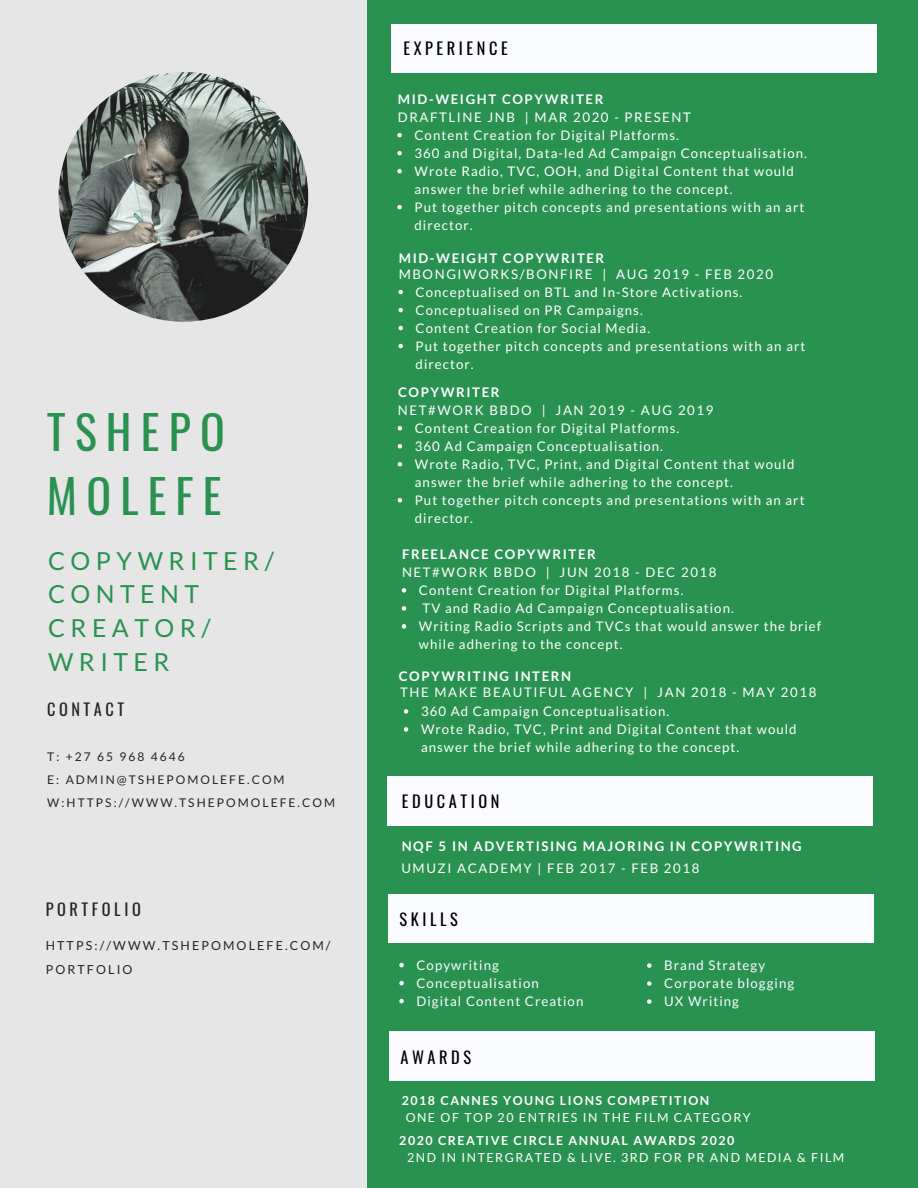
<style>
.page{position:relative;width:918px;height:1188px;background:#299251}
.page>*{position:absolute;margin:0;border:0;box-sizing:border-box;transform-origin:0 0}
.t1{font:45.9px "Oswald";letter-spacing:.2em;color:#299251}
.t2{font:24.9px/33.8px "Lato";letter-spacing:.22em;color:#299251}
.t3{font:16.35px "Oswald";letter-spacing:.22em;color:#000}
.t4{font:16.35px "Oswald";letter-spacing:.22em;color:#252525}
.t5{font:13.2px/18px "Lato";letter-spacing:.08em;color:#fff}
.t6{font:13.2px "Lato";letter-spacing:.12em;color:#fff}
.t7{font:700 13.2px "Lato";letter-spacing:.12em;color:#fff}
.t8{font:13.2px "Lato";letter-spacing:.08em;color:#fbfcff}
.t9{font:700 13.2px "Lato";letter-spacing:.12em;color:#fbfcff}
.t10{font:12.45px "Lato";letter-spacing:.12em;color:#fff}
.t11{font:700 12.45px "Lato";letter-spacing:.12em;color:#fff}
.t12{font:12.45px/24.8px "Lato";letter-spacing:.17em;color:#252525}
.t13{font:12px "Lato";letter-spacing:.17em;color:#252525}
</style>
<div class="page">
<div style="left:389px;top:1032px;width:486px;height:48px;background:#fbfcff"></div>
<div style="left:388px;top:894px;width:486px;height:49px;background:#fbfcff"></div>
<div style="left:387px;top:777px;width:486px;height:48px;background:#fbfcff"></div>
<div style="left:391px;top:25px;width:486px;height:48px;background:#fbfcff"></div>
<div style="left:0;top:0;width:367px;height:1188px;background:#e6e6e6"></div>
<svg style="left:404px;top:709px;width:4px;height:5px"></svg>
<svg style="left:404px;top:727px;width:4px;height:5px"></svg>
<svg style="left:397px;top:133px;width:5px;height:4px"></svg>
<svg style="left:397px;top:151px;width:5px;height:4px"></svg>
<svg style="left:397px;top:169px;width:5px;height:4px"></svg>
<svg style="left:397px;top:205px;width:5px;height:4px"></svg>
<svg style="left:402px;top:588px;width:4px;height:5px"></svg>
<svg style="left:402px;top:606px;width:4px;height:5px"></svg>
<svg style="left:402px;top:624px;width:4px;height:5px"></svg>
<svg style="left:398px;top:426px;width:4px;height:5px"></svg>
<svg style="left:398px;top:444px;width:4px;height:5px"></svg>
<svg style="left:398px;top:462px;width:4px;height:5px"></svg>
<svg style="left:398px;top:498px;width:4px;height:5px"></svg>
<svg style="left:398px;top:290px;width:5px;height:4px"></svg>
<svg style="left:398px;top:308px;width:5px;height:4px"></svg>
<svg style="left:398px;top:326px;width:5px;height:4px"></svg>
<svg style="left:398px;top:344px;width:5px;height:4px"></svg>
<svg style="left:399px;top:963px;width:5px;height:4px"></svg>
<svg style="left:399px;top:981px;width:5px;height:4px"></svg>
<svg style="left:399px;top:999px;width:5px;height:4px"></svg>
<svg style="left:647px;top:963px;width:5px;height:5px"></svg>
<svg style="left:647px;top:981px;width:5px;height:5px"></svg>
<svg style="left:647px;top:999px;width:5px;height:5px"></svg>
<img style="left:58px;top:72px;width:250px;height:250px;border-radius:50%">
<p class="t1" style="left:47px;top:396px;width:179px">TSHEPO</p>
<p class="t1" style="left:47px;top:460px;width:176px">MOLEFE</p>
<p class="t2" style="left:48px;top:543px;width:228px">COPYWRITER/</p>
<p class="t2" style="left:48px;top:577px;width:164px">CONTENT<br>CREATOR/</p>
<p class="t2" style="left:48px;top:644px;width:123px">WRITER</p>
<p class="t4" style="left:47px;top:697px;width:79px">CONTACT</p>
<p class="t13" style="left:47px;top:749px;width:139px">T: +27 65 968 4646</p>
<p class="t13" style="left:47px;top:772px;width:239px">E: ADMIN@TSHEPOMOLEFE.COM</p>
<p class="t13" style="left:47px;top:795px;width:289px">W:HTTPS://WWW.TSHEPOMOLEFE.COM</p>
<p class="t4" style="left:46px;top:896px;width:97px">PORTFOLIO</p>
<p class="t12" style="left:46px;top:932px;width:286px">HTTPS://WWW.TSHEPOMOLEFE.COM/<br>PORTFOLIO</p>
<p class="t3" style="left:403px;top:35px;width:106px">EXPERIENCE</p>
<p class="t9" style="left:398px;top:91px;width:207px">MID-WEIGHT COPYWRITER</p>
<p class="t6" style="left:398px;top:109px;width:295px">DRAFTLINE JNB | MAR 2020 - PRESENT</p>
<p class="t5" style="left:415px;top:126px;width:266px">Content Creation for Digital Platforms.</p>
<p class="t5" style="left:415px;top:144px;width:394px">360 and Digital, Data-led Ad Campaign Conceptualisation.</p>
<p class="t5" style="left:415px;top:162px;width:381px">Wrote Radio, TVC, OOH, and Digital Content that would answer the brief while adhering to the concept.</p>
<p class="t5" style="left:415px;top:198px;width:391px">Put together pitch concepts and presentations with an art director.</p>
<p class="t7" style="left:399px;top:250px;width:207px">MID-WEIGHT COPYWRITER</p>
<p class="t6" style="left:399px;top:266px;width:376px">MBONGIWORKS/BONFIRE | AUG 2019 - FEB 2020</p>
<p class="t5" style="left:416px;top:282px;width:328px">Conceptualised on BTL and In-Store Activations.</p>
<p class="t5" style="left:416px;top:300px;width:229px">Conceptualised on PR Campaigns.</p>
<p class="t5" style="left:416px;top:318px;width:236px">Content Creation for Social Media.</p>
<p class="t5" style="left:416px;top:336px;width:391px">Put together pitch concepts and presentations with an art director.</p>
<p class="t7" style="left:398px;top:384px;width:103px">COPYWRITER</p>
<p class="t6" style="left:398px;top:402px;width:317px">NET#WORK BBDO | JAN 2019 - AUG 2019</p>
<p class="t5" style="left:415px;top:419px;width:266px">Content Creation for Digital Platforms.</p>
<p class="t5" style="left:415px;top:437px;width:250px">360 Ad Campaign Conceptualisation.</p>
<p class="t5" style="left:415px;top:455px;width:381px">Wrote Radio, TVC, Print, and Digital Content that would answer the brief while adhering to the concept.</p>
<p class="t5" style="left:415px;top:491px;width:391px">Put together pitch concepts and presentations with an art director.</p>
<p class="t7" style="left:402px;top:546px;width:195px">FREELANCE COPYWRITER</p>
<p class="t6" style="left:402px;top:564px;width:316px">NET#WORK BBDO | JUN 2018 - DEC 2018</p>
<p class="t5" style="left:419px;top:581px;width:266px">Content Creation for Digital Platforms.</p>
<p class="t5" style="left:423px;top:599px;width:313px">TV and Radio Ad Campaign Conceptualisation.</p>
<p class="t5" style="left:419px;top:617px;width:404px">Writing Radio Scripts and TVCs that would answer the brief while adhering to the concept.</p>
<p class="t7" style="left:399px;top:668px;width:174px">COPYWRITING INTERN</p>
<p class="t6" style="left:400px;top:684px;width:418px">THE MAKE BEAUTIFUL AGENCY | JAN 2018 - MAY 2018</p>
<p class="t5" style="left:421px;top:702px;width:250px">360 Ad Campaign Conceptualisation.</p>
<p class="t5" style="left:421px;top:720px;width:377px">Wrote Radio, TVC, Print and Digital Content that would answer the brief while adhering to the concept.</p>
<p class="t3" style="left:402px;top:788px;width:99px">EDUCATION</p>
<p class="t7" style="left:402px;top:838px;width:402px">NQF 5 IN ADVERTISING MAJORING IN COPYWRITING</p>
<p class="t6" style="left:401px;top:860px;width:300px">UMUZI ACADEMY | FEB 2017 - FEB 2018</p>
<p class="t3" style="left:399px;top:906px;width:60px">SKILLS</p>
<p class="t8" style="left:417px;top:957px;width:84px">Copywriting</p>
<p class="t8" style="left:417px;top:975px;width:124px">Conceptualisation</p>
<p class="t8" style="left:417px;top:993px;width:168px">Digital Content Creation</p>
<p class="t3" style="left:400px;top:1044px;width:72px">AWARDS</p>
<p class="t8" style="left:664px;top:957px;width:102px">Brand Strategy</p>
<p class="t8" style="left:664px;top:975px;width:131px">Corporate blogging</p>
<p class="t8" style="left:664px;top:993px;width:76px">UX Writing</p>
<p class="t11" style="left:402px;top:1093px;width:309px">2018 CANNES YOUNG LIONS COMPETITION</p>
<p class="t10" style="left:406px;top:1110px;width:346px">ONE OF TOP 20 ENTRIES IN THE FILM CATEGORY</p>
<p class="t11" style="left:399px;top:1132px;width:337px">2020 CREATIVE CIRCLE ANNUAL AWARDS 2020</p>
<p class="t10" style="left:407px;top:1149px;width:439px">2ND IN INTERGRATED &amp; LIVE. 3RD FOR PR AND MEDIA &amp; FILM</p>
</div>
